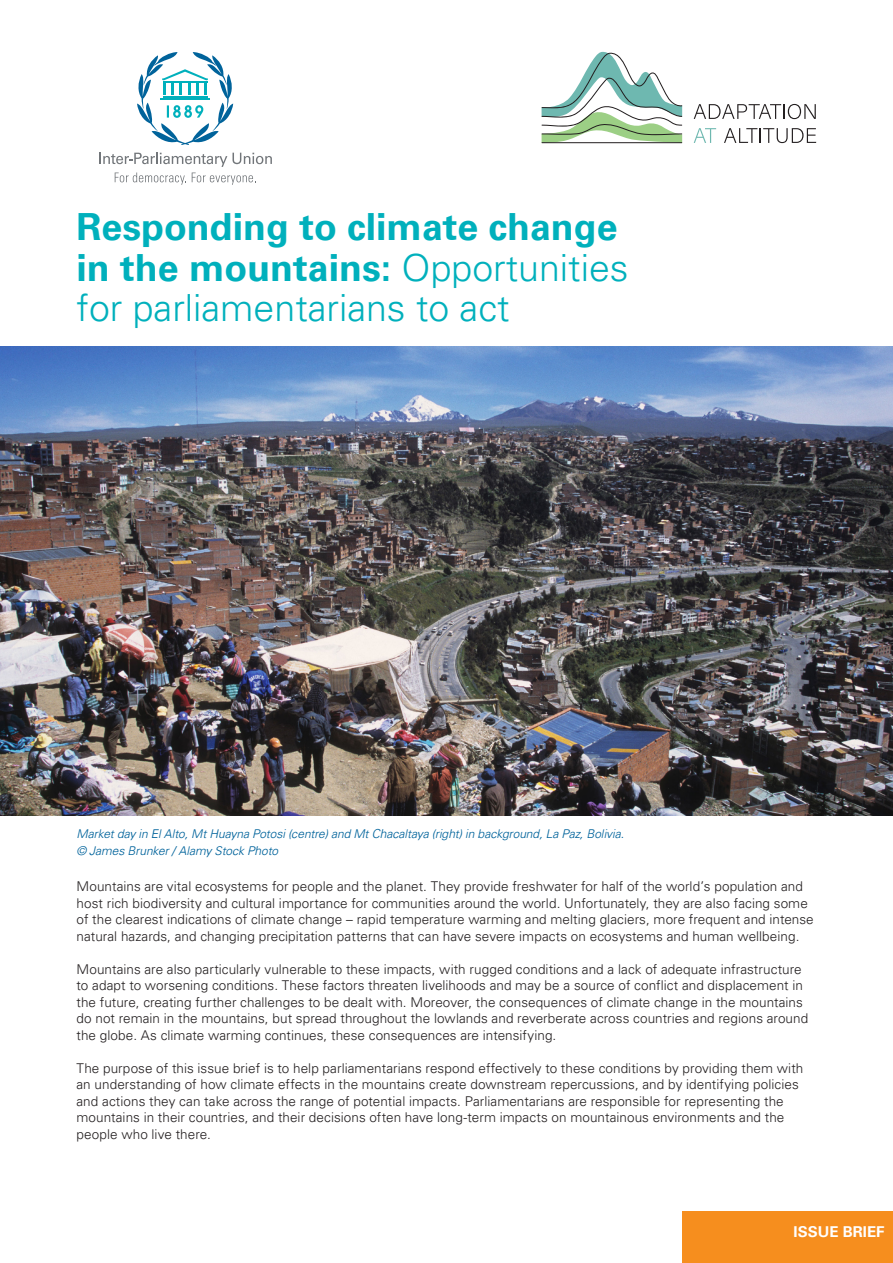
<style>
.page{position:relative;width:893px;height:1263px;background:#fff}
.page>*{position:absolute;margin:0;border:0;box-sizing:border-box;transform-origin:0 0}
.Headlines_green{font:700 37.5px/40.5px "Univers";color:#00b0bc}
.t1{font:700 15px "Univers";color:#fff}
.Texte_simple{font:300 13.5px/16.5px "Univers";letter-spacing:.005em;color:#231f20}
.Texte_simple-2{font:italic 300 12px/16.5px "Univers";color:#00639b}
.s1{font-weight:300}
</style>
<div class="page">
<img style="left:0;top:347px;width:893px;height:468px">
<svg style="left:115px;top:173px;width:71px;height:12px"></svg>
<svg style="left:192px;top:173px;width:64px;height:12px"></svg>
<svg style="left:137px;top:52px;width:96px;height:93px"></svg>
<svg style="left:99px;top:153px;width:173px;height:14px"></svg>
<div style="left:682px;top:1211px;width:211px;height:52px;background:#f68e1e"></div>
<svg style="left:542px;top:52px;width:140px;height:91px"></svg>
<svg style="left:694px;top:104px;width:122px;height:15px"></svg>
<svg style="left:694px;top:128px;width:22px;height:15px"></svg>
<svg style="left:724px;top:128px;width:92px;height:15px"></svg>
<p class="Headlines_green" style="left:77px;top:207px;width:554px">Responding to climate change in the mountains: <span class="s1">Opportunities for parliamentarians to act</span></p>
<p class="Texte_simple-2" style="left:77px;top:825px;width:549px">Market day in El Alto, Mt Huayna Potosi (centre) and Mt Chacaltaya (right) in background, La Paz, Bolivia. © James Brunker / Alamy Stock Photo</p>
<p class="Texte_simple" style="left:77px;top:878px;width:739px">Mountains are vital ecosystems for people and the planet. They provide freshwater for half of the world’s population and host rich biodiversity and cultural importance for communities around the world. Unfortunately, they are also facing some of the clearest indications of climate change – rapid temperature warming and melting glaciers, more frequent and intense natural hazards, and changing precipitation patterns that can have severe impacts on ecosystems and human wellbeing.</p>
<p class="Texte_simple" style="left:77px;top:960px;width:733px">Mountains are also particularly vulnerable to these impacts, with rugged conditions and a lack of adequate infrastructure to adapt to worsening conditions. These factors threaten livelihoods and may be a source of conflict and displacement in the future, creating further challenges to be dealt with. Moreover, the consequences of climate change in the mountains do not remain in the mountains, but spread throughout the lowlands and reverberate across countries and regions around the globe. As climate warming continues, these consequences are intensifying.</p>
<p class="Texte_simple" style="left:77px;top:1059px;width:728px">The purpose of this issue brief is to help parliamentarians respond effectively to these conditions by providing them with an understanding of how climate effects in the mountains create downstream repercussions, and by identifying policies and actions they can take across the range of potential impacts. Parliamentarians are responsible for representing the mountains in their countries, and their decisions often have long-term impacts on mountainous environments and the people who live there.</p>
<p class="t1" style="left:794px;top:1222px;width:92px">ISSUE BRIEF</p>
</div>
